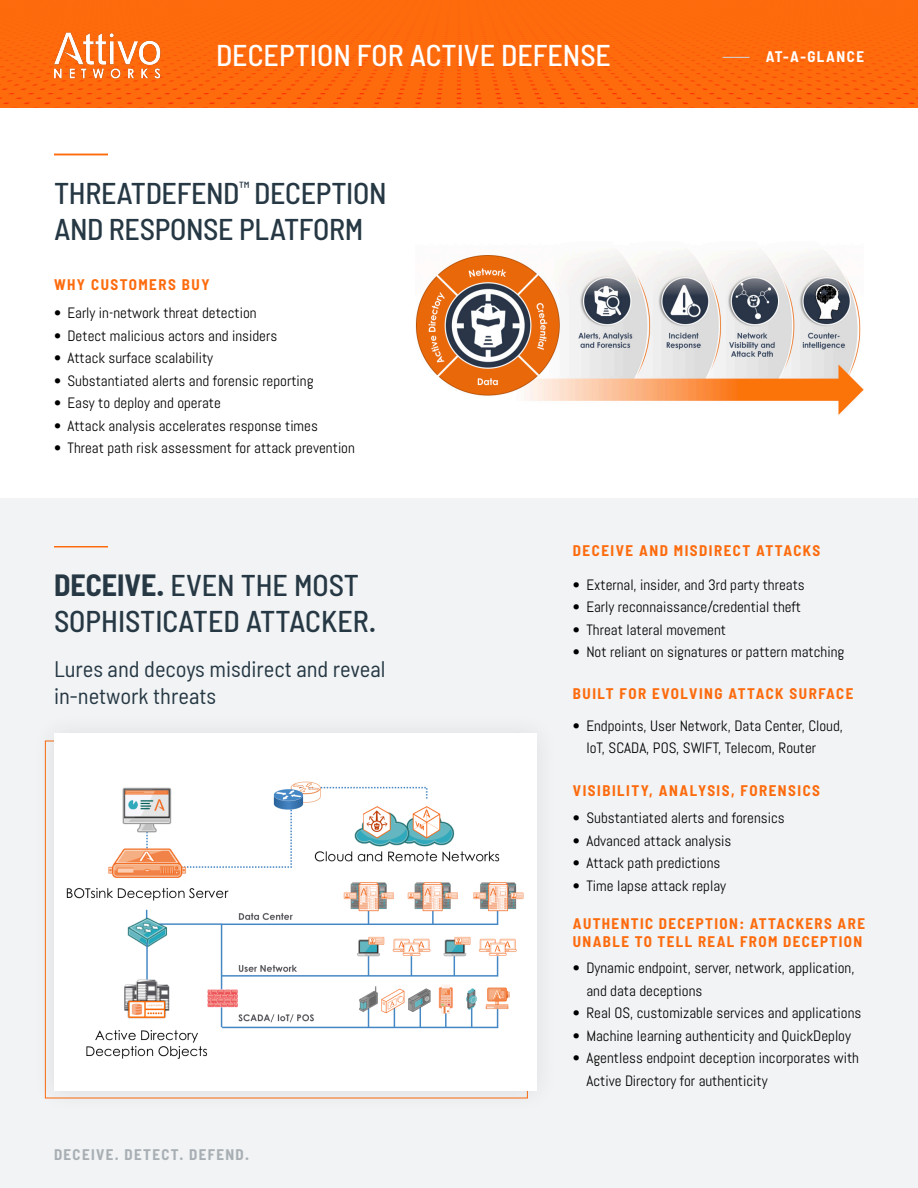
<style>
.page{position:relative;width:918px;height:1188px;background:#fff}
.page>*{position:absolute;margin:0;border:0;box-sizing:border-box;transform-origin:0 0}
.Section_Title{font:500 semi-condensed 30px/36px "Barlow";letter-spacing:-.01em;color:#263844}
.t1{font:500 semi-condensed 30px "Barlow";color:#fff}
.Subtitle{font:semi-condensed 22.5px/27px "Barlow";color:#263844}
.t2{font:15px/22.5px "Abel";color:#000}
.Paragraph_Header{font:700 semi-condensed 15px/18px "Barlow";letter-spacing:.095em;color:#fd6b0d}
.t3{font:700 semi-condensed 15px "Barlow";letter-spacing:.09em;color:#a8afb4}
.t4{font:700 semi-condensed 15px "Barlow";letter-spacing:.1em;color:#fff}
.s1{font-weight:700}
</style>
<div class="page">
<div style="left:0;top:499px;width:918px;height:689px;background:#f1f3f4"></div>
<img style="left:0;top:0;width:918px;height:108px">
<div style="left:54px;top:734px;width:483px;height:357px;background:#fff"></div>
<img style="left:54px;top:18px;width:108px;height:72px">
<svg style="left:723px;top:57px;width:27px;height:1px"></svg>
<hr style="left:54px;top:154px;width:54px;height:1px;background:#fd6b0d">
<hr style="left:54px;top:546px;width:54px;height:2px;background:#fd6b0d">
<img style="left:416px;top:251px;width:448px;height:164px">
<img style="left:66px;top:781px;width:458px;height:278px">
<p class="t1" style="left:216px;top:36px;width:397px">DECEPTION FOR ACTIVE DEFENSE</p>
<p class="t4" style="left:766px;top:47px;width:100px">AT-A-GLANCE</p>
<p class="Section_Title" style="left:54px;top:174px;width:334px">THREATDEFEND<sup>™</sup> DECEPTION<br>AND RESPONSE PLATFORM</p>
<p class="Paragraph_Header" style="left:54px;top:275px;width:157px">WHY CUSTOMERS BUY</p>
<p class="t2" style="left:54px;top:302px;width:204px">• Early in-network threat detection</p>
<p class="t2" style="left:54px;top:324px;width:225px">• Detect malicious actors and insiders</p>
<p class="t2" style="left:54px;top:347px;width:161px">• Attack surface scalability</p>
<p class="t2" style="left:54px;top:369px;width:261px">• Substantiated alerts and forensic reporting</p>
<p class="t2" style="left:54px;top:392px;width:168px">• Easy to deploy and operate</p>
<p class="t2" style="left:54px;top:414px;width:265px">• Attack analysis accelerates response times</p>
<p class="t2" style="left:54px;top:437px;width:302px">• Threat path risk assessment for attack prevention</p>
<p class="Section_Title" style="left:54px;top:567px;width:324px"><span class="s1">DECEIVE.</span> EVEN THE MOST<br>SOPHISTICATED ATTACKER.</p>
<p class="Subtitle" style="left:54px;top:654px;width:333px">Lures and decoys misdirect and reveal in-network threats</p>
<p class="t3" style="left:54px;top:1145px;width:197px">DECEIVE. DETECT. DEFEND.</p>
<p class="Paragraph_Header" style="left:573px;top:542px;width:249px">DECEIVE AND MISDIRECT ATTACKS</p>
<p class="t2" style="left:573px;top:573px;width:233px">• External, insider, and 3rd party threats</p>
<p class="t2" style="left:573px;top:596px;width:230px">• Early reconnaissance/credential theft</p>
<p class="t2" style="left:573px;top:618px;width:155px">• Threat lateral movement</p>
<p class="t2" style="left:573px;top:641px;width:273px">• Not reliant on signatures or pattern matching</p>
<p class="Paragraph_Header" style="left:573px;top:684px;width:282px">BUILT FOR EVOLVING ATTACK SURFACE</p>
<p class="t2" style="left:586px;top:714px;width:258px;text-indent:-14px">• Endpoints, User Network, Data Center, Cloud,<br>IoT, SCADA, POS, SWIFT, Telecom, Router</p>
<p class="Paragraph_Header" style="left:573px;top:782px;width:249px">VISIBILITY, ANALYSIS, FORENSICS</p>
<p class="t2" style="left:573px;top:807px;width:213px">• Substantiated alerts and forensics</p>
<p class="t2" style="left:573px;top:829px;width:160px">• Advanced attack analysis</p>
<p class="t2" style="left:573px;top:852px;width:149px">• Attack path predictions</p>
<p class="t2" style="left:573px;top:874px;width:155px">• Time lapse attack replay</p>
<p class="Paragraph_Header" style="left:573px;top:914px;width:294px">AUTHENTIC DECEPTION: ATTACKERS ARE<br>UNABLE TO TELL REAL FROM DECEPTION</p>
<p class="t2" style="left:586px;top:957px;width:270px;text-indent:-14px">• Dynamic endpoint, server, network, application, and data deceptions</p>
<p class="t2" style="left:573px;top:1002px;width:290px">• Real OS, customizable services and applications</p>
<p class="t2" style="left:573px;top:1024px;width:279px">• Machine learning authenticity and QuickDeploy</p>
<p class="t2" style="left:586px;top:1047px;width:274px;text-indent:-14px">• Agentless endpoint deception incorporates with<br>Active Directory for authenticity</p>
</div>
